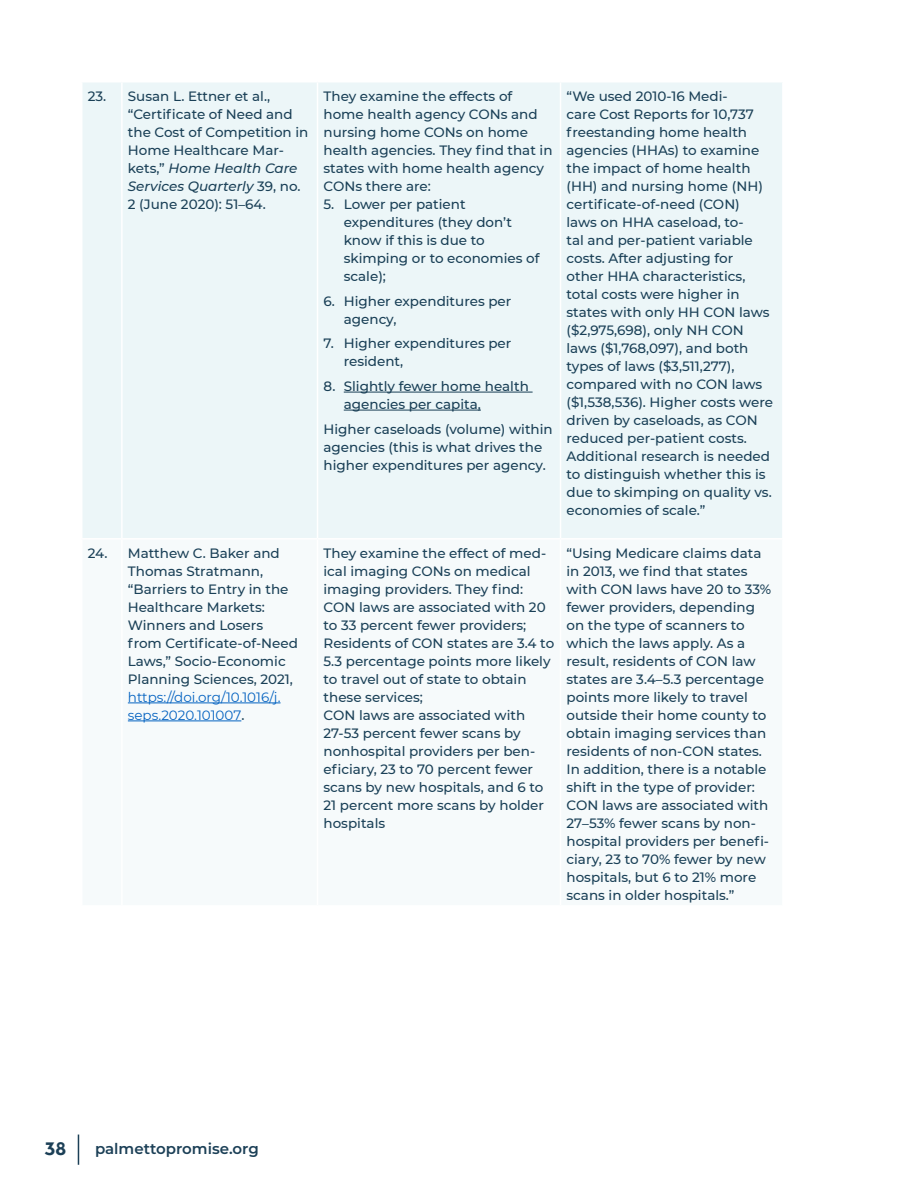
<style>
.page{position:relative;width:918px;height:1188px;background:#fff}
.page>*{position:absolute;margin:0;border:0;box-sizing:border-box;transform-origin:0 0}
.t1{font:900 18px "Town 10 Display";color:#1c4057}
.t2{font:600 15px "Montserrat";color:#1c4057}
.t3{font:500 13.5px/18px "Montserrat";color:#1a4057}
.t4{font:500 13.5px/18px "Montserrat";color:#193f56}
.s1{font-style:italic}
.s2{color:#1a4057}
.s3{font-weight:400;color:#0563c1}
</style>
<div class="page">
<hr style="left:78px;top:1135px;width:1px;height:30px;background:#1c4057">
<div style="left:83px;top:83px;width:699px;height:455px;background:#ecf6f8"></div>
<hr style="left:121px;top:82px;width:2px;height:456px;background:#fff">
<hr style="left:317px;top:82px;width:1px;height:456px;background:#fff">
<hr style="left:560px;top:82px;width:1px;height:456px;background:#fff">
<hr style="left:344px;top:392px;width:189px;height:1px;background:#193f56">
<hr style="left:344px;top:410px;width:137px;height:1px;background:#193f56">
<hr style="left:128px;top:703px;width:153px;height:1px;background:#0563c1">
<hr style="left:128px;top:721px;width:113px;height:1px;background:#0563c1">
<p class="t3" style="left:88px;top:86px;width:20px">23.</p>
<p class="t3" style="left:128px;top:86px;width:182px">Susan L. Ettner et al., “Certificate of Need and the Cost of Competition in<br>Home Healthcare Mar&shy;kets,” <span class="s1">Home Health Care<br>Services Quarterly</span> 39, no.<br>2 (June 2020): 51–64.</p>
<p class="t3" style="left:324px;top:86px;width:231px">They examine the effects of home health agency CONs and nursing home CONs on home health agencies. They find that in states with home health agency<br>CONs there are:</p>
<p class="t4" style="left:344px;top:194px;width:197px;text-indent:-20px"><span class="s2">5. Lower pe</span>r patient expenditures (they don’t know if this is due to skimping or to economies of scale);</p>
<p class="t4" style="left:344px;top:291px;width:169px;text-indent:-20px">6. Higher expenditures per agency,</p>
<p class="t4" style="left:344px;top:334px;width:169px;text-indent:-20px">7. Higher expenditures per resident,</p>
<p class="t4" style="left:344px;top:377px;width:187px;text-indent:-20px">8. Slightly fewer home health agencies per capita,</p>
<p class="t4" style="left:324px;top:419px;width:231px">Higher caseloads (volume) within agencies (this is what drives the higher expenditures per agency.</p>
<p class="t3" style="left:567px;top:86px;width:208px">“We used 2010-16 Medi-<br>care Cost Reports for 10,737 freestanding home health agencies (HHAs) to examine the impact of home health (HH) and nursing home (NH) certificate-of-need (CON) laws on HHA caseload, to-<br>tal and per-patient variable costs. After adjusting for other HHA characteristics, total costs were higher in states with only HH CON laws ($2,975,698), only NH CON laws ($1,768,097), and both types of laws ($3,511,277), compared with no CON laws ($1,538,536). Higher costs were driven by caseloads, as CON reduced per-patient costs.<br>Additional research is needed to distinguish whether this is due to skimping on quality vs. economies of scale.”</p>
<p class="t3" style="left:88px;top:544px;width:21px">24.</p>
<p class="t3" style="left:128px;top:544px;width:172px">Matthew C. Baker and<br>Thomas Stratmann, “Barriers to Entry in the<br>Healthcare Markets:<br>Winners and Losers from Certificate-of-Need<br>Laws,” Socio-Economic<br>Planning Sciences, 2021, <span class="s3">https://doi.org/10.1016/j. seps.2020.101007</span>.</p>
<p class="t3" style="left:324px;top:544px;width:224px">They examine the effect of med&shy;ical imaging CONs on medical imaging providers. They find:</p>
<p class="t3" style="left:324px;top:598px;width:224px">CON laws are associated with 20 to 33 percent fewer providers;</p>
<p class="t3" style="left:324px;top:634px;width:232px">Residents of CON states are 3.4 to<br>5.3 percentage points more likely to travel out of state to obtain these services;</p>
<p class="t3" style="left:324px;top:706px;width:222px">CON laws are associated with<br>27-53 percent fewer scans by nonhospital providers per ben&shy;eficiary, 23 to 70 percent fewer scans by new hospitals, and 6 to<br>21 percent more scans by holder hospitals</p>
<p class="t3" style="left:567px;top:544px;width:206px">“Using Medicare claims data in 2013, we find that states with CON laws have 20 to 33% fewer providers, depending on the type of scanners to which the laws apply. As a result, residents of CON law states are 3.4–5.3 percentage points more likely to travel outside their home county to obtain imaging services than residents of non-CON states.<br>In addition, there is a notable shift in the type of provider:<br>CON laws are associated with<br>27–53% fewer scans by non&shy;hospital providers per benefi&shy;ciary, 23 to 70% fewer by new hospitals, but 6 to 21% more scans in older hospitals.”</p>
<h1 class="t1" style="left:45px;top:1138px;width:23px">38</h1>
<p class="t2" style="left:95px;top:1138px;width:165px">palmettopromise.org</p>
</div>
